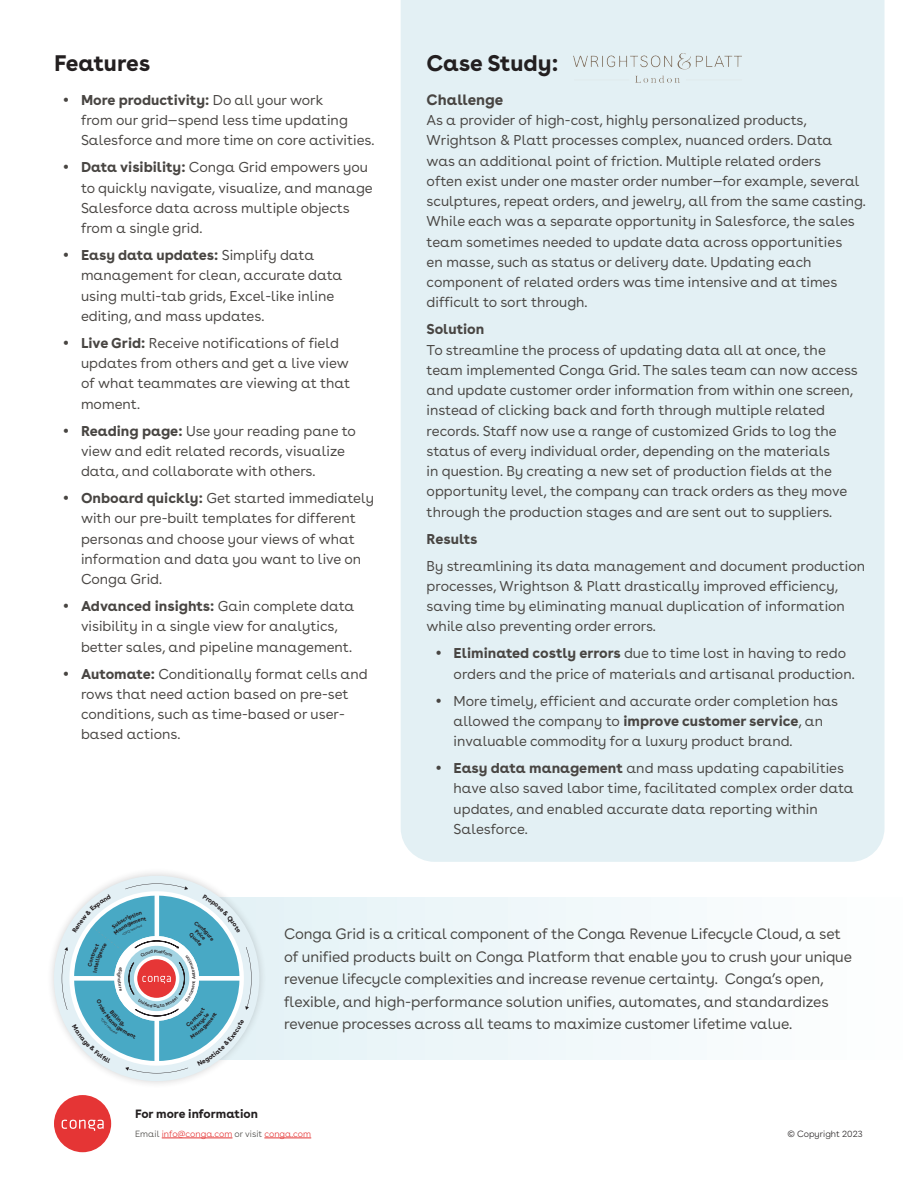
<style>
.page{position:relative;width:918px;height:1188px;background:#fff}
.page>*{position:absolute;margin:0;border:0;box-sizing:border-box;transform-origin:0 0}
.t1{font:700 22.5px "Buenos Aires";color:#231f20}
.Description_Body{font:15px/22.5px "Buenos Aires";letter-spacing:-.005em;color:#474542}
.body{font:700 15px "Buenos Aires";color:#484542}
.body-2{font:14.25px/20.2px "Buenos Aires";color:#484542}
.Bullets{font:14.25px/20.2px "Buenos Aires";color:#484542}
.Bullets-2{font:700 14.25px "Buenos Aires";letter-spacing:-.005em;color:#484542}
.t2{font:700 12px "Buenos Aires";color:#231f20}
.t3{font:300 9px "Buenos Aires";color:#e53535}
.t4{font:300 9px "Buenos Aires";color:#231f20}
.s1{font-weight:700}
.s2{color:#474542}
</style>
<div class="page">
<hr style="left:162px;top:1138px;width:70px;height:1px;background:#e53535">
<hr style="left:264px;top:1138px;width:47px;height:1px;background:#e53535">
<div style="left:54px;top:1095px;width:57px;height:57px;background:#e53535;border-radius:50%"></div>
<svg style="left:62px;top:1120px;width:42px;height:11px"></svg>
<div style="left:215px;top:897px;width:703px;height:162px;background:#f1f9fa"></div>
<div style="left:46px;top:868px;width:222px;height:221px;background:#231f20;opacity:.2"></div>
<div style="left:54px;top:876px;width:205px;height:205px;background:#e3f0f5;border-radius:50%"></div>
<div style="left:401px;top:0;width:484px;height:862px;background:#e3f0f4"></div>
<img style="left:560px;top:54px;width:195px;height:31px">
<svg style="left:437px;top:651px;width:4px;height:4px"></svg>
<svg style="left:437px;top:698px;width:4px;height:4px"></svg>
<svg style="left:437px;top:766px;width:4px;height:4px"></svg>
<svg style="left:62px;top:884px;width:190px;height:189px"></svg>
<h3 class="t1" style="left:54px;top:44px;width:98px">Features</h3>
<p class="body-2" style="left:81px;top:88px;width:295px"><span class="s1">More productivity:</span> Do all your work<br>from our grid—spend less time updating<br>Salesforce and more time on core activities.</p>
<p class="body-2" style="left:81px;top:156px;width:293px"><span class="s1">Data visibility:</span> Conga Grid empowers you to quickly navigate, visualize, and manage Salesforce data across multiple objects from a single grid.</p>
<p class="body-2" style="left:81px;top:244px;width:263px"><span class="s1">Easy data updates:</span> Simplify data management for clean, accurate data using multi-tab grids, Excel-like inline editing, and mass updates.</p>
<p class="body-2" style="left:81px;top:331px;width:271px"><span class="s1">Live Grid:</span> Receive notifications of field updates from others and get a live view of what teammates are viewing at that moment.</p>
<p class="body-2" style="left:81px;top:419px;width:277px"><span class="s1">Reading page:</span> Use your reading pane to view and edit related records, visualize data, and collaborate with others.</p>
<p class="body-2" style="left:81px;top:487px;width:295px"><span class="s1">Onboard quickly:</span> Get started immediately with our pre-built templates for different personas and choose your views of what information and data you want to live on Conga Grid.</p>
<p class="body-2" style="left:81px;top:595px;width:275px"><span class="s1">Advanced insights:</span> Gain complete data visibility in a single view for analytics, better sales, and pipeline management.</p>
<p class="body-2" style="left:81px;top:662px;width:288px"><span class="s1">Automate:</span> Conditionally format cells and rows that need action based on pre-set conditions, such as time-based or user&shy;based actions.</p>
<h3 class="t1" style="left:427px;top:44px;width:133px">Case Study:</h3>
<p class="body" style="left:427px;top:87px;width:78px">Challenge</p>
<p class="body-2" style="left:427px;top:109px;width:441px">As a provider of high-cost, highly personalized products, Wrightson &amp; Platt processes complex, nuanced orders. Data<br>was an additional point of friction. Multiple related orders<br>often exist under one master order number—for example, several sculptures, repeat orders, and jewelry, all from the same casting.<br>While each was a separate opportunity in Salesforce, the sales team sometimes needed to update data across opportunities<br>en masse, such as status or delivery date. Updating each component of related orders was time intensive and at times difficult to sort through.</p>
<p class="Bullets" style="left:427px;top:318px;width:433px"><span class="s1">Solution<br></span>To streamline the process of updating data all at once, the team implemented Conga Grid. The sales team can now access and update customer order information from within one screen, instead of clicking back and forth through multiple related records. Staff now use a range of customized Grids to log the status of every individual order, depending on the materials<br>in question. By creating a new set of production fields at the opportunity level, the company can track orders as they move through the production stages and are sent out to suppliers.</p>
<p class="Bullets-2" style="left:427px;top:526px;width:52px">Results</p>
<p class="body-2" style="left:427px;top:554px;width:440px">By streamlining its data management and document production processes, Wrightson &amp; Platt drastically improved efficiency, saving time by eliminating manual duplication of information while also preventing order errors.</p>
<p class="body-2" style="left:454px;top:642px;width:403px"><span class="s1">Eliminated costly errors</span> due to time lost in having to redo orders and the price of materials and artisanal production.</p>
<p class="body-2" style="left:454px;top:689px;width:386px">More timely, efficient and accurate order completion has allowed the company to <span class="s1">improve customer service</span>, an invaluable commodity for a luxury product brand.</p>
<p class="body-2" style="left:454px;top:757px;width:402px"><span class="s1">Easy data management</span> and mass updating capabilities have also saved labor time, facilitated complex order data updates, and enabled accurate data reporting within Salesforce.</p>
<p class="Description_Body" style="left:284px;top:921px;width:570px">Conga Grid is a critical component of the Conga Revenue Lifecycle Cloud, a set of unified products built on Conga Platform that enable you to crush your unique revenue lifecycle complexities and increase revenue certainty. Conga’s open, flexible, and high-performance solution unifies, automates, and standardizes revenue processes across all teams to maximize customer lifetime value.</p>
<p class="t2" style="left:135px;top:1104px;width:124px">For more information</p>
<p class="t3" style="left:135px;top:1127px;width:178px"><span class="s2">Email</span> info@conga.com <span class="s2">or visit</span> conga.com</p>
<p class="t4" style="left:788px;top:1127px;width:77px">© Copyright 2023</p>
</div>
